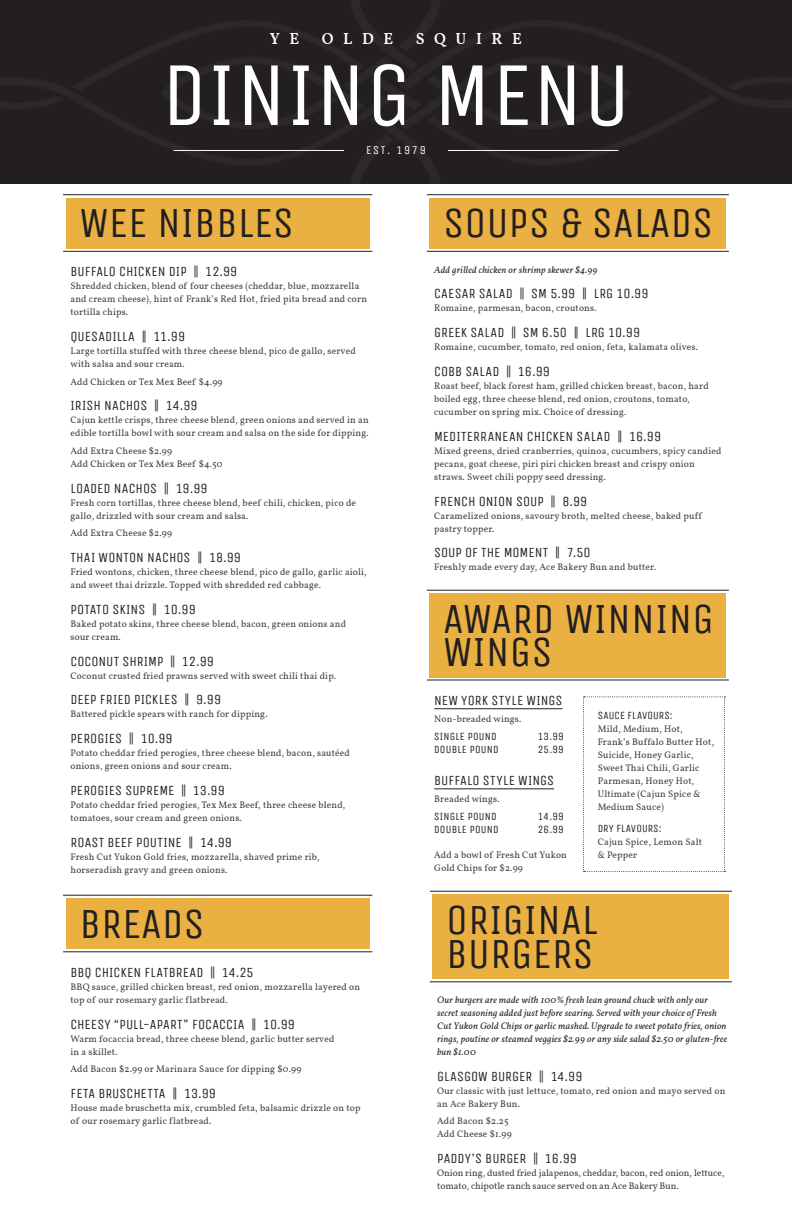
<style>
.page{position:relative;width:792px;height:1224px;background:#fff}
.page>*{position:absolute;margin:0;border:0;box-sizing:border-box;transform-origin:0 0}
.t1{font:91.6px "Unica One";color:#fff}
.Large_Headings{font:43px/33.2px "Unica One";color:#231f20}
.t2{font:600 16px "Vollkorn";letter-spacing:.6em;color:#fff}
.Menu_Items{font:14px "Unica One";letter-spacing:.005em;color:#231f20}
.Menu_Items_-_underli{font:14px "Unica One";letter-spacing:.015em;color:#231f20}
.t3{font:12px "Unica One";letter-spacing:.14em;color:#fff}
.Wings{font:11px "Unica One";letter-spacing:.02em;color:#231f20}
.Menu_Items-2{font:11px "Unica One";letter-spacing:.015em;color:#231f20}
.Menu_Copy{font:9.5px/13px "Vollkorn";letter-spacing:.02em;color:#3e3e3f}
.Menu_copy_-_italic{font:italic 9.5px/13px "Vollkorn";letter-spacing:.02em;color:#231f20}
.Menu_Copy-2{font:9.5px/13px "Vollkorn";color:#3e3e3f}
</style>
<div class="page">
<img style="left:0;top:0;width:792px;height:184px">
<svg style="left:583px;top:696px;width:143px;height:176px"></svg>
<div style="left:66px;top:198px;width:303px;height:50px;background:#eab042"></div>
<hr style="left:63px;top:251px;width:309px;height:1px;background:#231f20">
<hr style="left:63px;top:194px;width:309px;height:1px;background:#231f20">
<div style="left:66px;top:898px;width:303px;height:51px;background:#eab042"></div>
<hr style="left:63px;top:951px;width:309px;height:1px;background:#231f20">
<hr style="left:63px;top:895px;width:309px;height:1px;background:#231f20">
<div style="left:430px;top:198px;width:296px;height:50px;background:#eab042"></div>
<hr style="left:427px;top:251px;width:302px;height:1px;background:#231f20">
<hr style="left:427px;top:194px;width:302px;height:1px;background:#231f20">
<div style="left:430px;top:593px;width:296px;height:84px;background:#eab042"></div>
<hr style="left:427px;top:680px;width:302px;height:1px;background:#231f20">
<hr style="left:427px;top:590px;width:302px;height:1px;background:#231f20">
<hr style="left:434px;top:708px;width:129px;height:1px;background:#231f20">
<hr style="left:434px;top:788px;width:120px;height:1px;background:#231f20">
<div style="left:433px;top:894px;width:296px;height:85px;background:#eab042"></div>
<hr style="left:430px;top:981px;width:302px;height:1px;background:#231f20">
<hr style="left:430px;top:891px;width:302px;height:1px;background:#231f20">
<hr style="left:174px;top:150px;width:170px;height:1px;background:#fcf7ed">
<hr style="left:448px;top:150px;width:170px;height:1px;background:#fcf7ed">
<p class="t2" style="left:270px;top:27px;width:31px">Y E</p>
<p class="t2" style="left:322px;top:27px;width:73px">OLDE</p>
<p class="t2" style="left:416px;top:27px;width:108px">SQUIRE</p>
<p class="t1" style="left:161px;top:41px;width:471px">DINING MENU</p>
<p class="t3" style="left:366px;top:143px;width:61px">EST. 1979</p>
<p class="Large_Headings" style="left:80px;top:206px;width:216px">WEE NIBBLES</p>
<p class="Menu_Items" style="left:70px;top:263px;width:168px">BUFFALO CHICKEN DIP || 12.99</p>
<p class="Menu_Copy" style="left:70px;top:280px;width:298px">Shredded chicken, blend of four cheeses (cheddar, blue, mozzarella and cream cheese), hint of Frank’s Red Hot, fried pita bread and corn tortilla chips.</p>
<p class="Menu_Items" style="left:70px;top:328px;width:116px">QUESADILLA || 11.99</p>
<p class="Menu_Copy" style="left:70px;top:345px;width:287px">Large tortilla stuffed with three cheese blend, pico de gallo, served with salsa and sour cream.</p>
<p class="Menu_Copy" style="left:70px;top:375px;width:154px">Add Chicken or Tex Mex Beef $4.99</p>
<p class="Menu_Items" style="left:70px;top:398px;width:129px">IRISH NACHOS || 14.99</p>
<p class="Menu_Copy" style="left:70px;top:414px;width:300px">Cajun kettle crisps, three cheese blend, green onions and served in an edible tortilla bowl with sour cream and salsa on the side for dipping.</p>
<p class="Menu_Copy" style="left:70px;top:444px;width:154px">Add Extra Cheese $2.99<br>Add Chicken or Tex Mex Beef $4.50</p>
<p class="Menu_Items" style="left:70px;top:480px;width:139px">LOADED NACHOS || 19.99</p>
<p class="Menu_Copy" style="left:70px;top:496px;width:287px">Fresh corn tortillas, three cheese blend, beef chili, chicken, pico de gallo, drizzled with sour cream and salsa.</p>
<p class="Menu_Copy" style="left:70px;top:527px;width:103px">Add Extra Cheese $2.99</p>
<p class="Menu_Items" style="left:70px;top:549px;width:172px">THAI WONTON NACHOS || 18.99</p>
<p class="Menu_Copy" style="left:70px;top:566px;width:298px">Fried wontons, chicken, three cheese blend, pico de gallo, garlic aioli, and sweet thai drizzle. Topped with shredded red cabbage.</p>
<p class="Menu_Items" style="left:70px;top:601px;width:127px">POTATO SKINS || 10.99</p>
<p class="Menu_Copy" style="left:70px;top:617px;width:277px">Baked potato skins, three cheese blend, bacon, green onions and sour cream.</p>
<p class="Menu_Items" style="left:70px;top:653px;width:145px">COCONUT SHRIMP || 12.99</p>
<p class="Menu_Copy" style="left:70px;top:669px;width:267px">Coconut crusted fried prawns served with sweet chili thai dip.</p>
<p class="Menu_Items" style="left:70px;top:692px;width:152px">DEEP FRIED PICKLES || 9.99</p>
<p class="Menu_Copy" style="left:70px;top:708px;width:199px">Battered pickle spears with ranch for dipping.</p>
<p class="Menu_Items" style="left:70px;top:730px;width:104px">PEROGIES || 10.99</p>
<p class="Menu_Copy" style="left:70px;top:747px;width:281px">Potato cheddar fried perogies, three cheese blend, bacon, sautéed onions, green onions and sour cream.</p>
<p class="Menu_Items" style="left:70px;top:782px;width:156px">PEROGIES SUPREME || 13.99</p>
<p class="Menu_Copy" style="left:70px;top:799px;width:276px">Potato cheddar fried perogies, Tex Mex Beef, three cheese blend, tomatoes, sour cream and green onions.</p>
<p class="Menu_Items" style="left:70px;top:834px;width:163px">ROAST BEEF POUTINE || 14.99</p>
<p class="Menu_Copy" style="left:70px;top:850px;width:251px">Fresh Cut Yukon Gold fries, mozzarella, shaved prime rib, horseradish gravy and green onions.</p>
<p class="Large_Headings" style="left:80px;top:907px;width:127px">BREADS</p>
<p class="Menu_Items" style="left:70px;top:964px;width:185px">BBQ CHICKEN FLATBREAD || 14.25</p>
<p class="Menu_Copy" style="left:70px;top:980px;width:291px">BBQ sauce, grilled chicken breast, red onion, mozzarella layered on top of our rosemary garlic flatbread.</p>
<p class="Menu_Items" style="left:70px;top:1016px;width:226px">CHEESY “PULL-APART” FOCACCIA || 10.99</p>
<p class="Menu_Copy" style="left:70px;top:1032px;width:265px">Warm focaccia bread, three cheese blend, garlic butter served in a skillet.</p>
<p class="Menu_Copy" style="left:70px;top:1063px;width:232px">Add Bacon $2.99 or Marinara Sauce for dipping $0.99</p>
<p class="Menu_Items" style="left:70px;top:1085px;width:147px">FETA BRUSCHETTA || 13.99</p>
<p class="Menu_Copy" style="left:70px;top:1101px;width:292px">House made bruschetta mix, crumbled feta, balsamic drizzle on top of our rosemary garlic flatbread.</p>
<p class="Large_Headings" style="left:443px;top:206px;width:272px">SOUPS &amp; SALADS</p>
<p class="Menu_copy_-_italic" style="left:434px;top:263px;width:165px">Add grilled chicken or shrimp skewer $4.99</p>
<p class="Menu_Items" style="left:434px;top:285px;width:216px">CAESAR SALAD || SM 5.99 || LRG 10.99</p>
<p class="Menu_Copy" style="left:434px;top:302px;width:164px">Romaine, parmesan, bacon, croutons.</p>
<p class="Menu_Items" style="left:434px;top:324px;width:207px">GREEK SALAD || SM 6.50 || LRG 10.99</p>
<p class="Menu_Copy" style="left:434px;top:341px;width:265px">Romaine, cucumber, tomato, red onion, feta, kalamata olives.</p>
<p class="Menu_Items" style="left:434px;top:363px;width:117px">COBB SALAD || 16.99</p>
<p class="Menu_Copy" style="left:434px;top:379px;width:276px">Roast beef, black forest ham, grilled chicken breast, bacon, hard boiled egg, three cheese blend, red onion, croutons, tomato, cucumber on spring mix. Choice of dressing.</p>
<p class="Menu_Items" style="left:434px;top:428px;width:228px">MEDITERRANEAN CHICKEN SALAD || 16.99</p>
<p class="Menu_Copy" style="left:434px;top:444px;width:289px">Mixed greens, dried cranberries, quinoa, cucumbers, spicy candied pecans, goat cheese, piri piri chicken breast and crispy onion straws. Sweet chili poppy seed dressing.</p>
<p class="Menu_Items" style="left:434px;top:493px;width:155px">FRENCH ONION SOUP || 8.99</p>
<p class="Menu_Copy" style="left:434px;top:509px;width:269px">Caramelized onions, savoury broth, melted cheese, baked puff pastry topper.</p>
<p class="Menu_Items" style="left:434px;top:544px;width:158px">SOUP OF THE MOMENT || 7.50</p>
<p class="Menu_Copy" style="left:434px;top:561px;width:224px">Freshly made every day, Ace Bakery Bun and butter.</p>
<p class="Large_Headings" style="left:443px;top:602px;width:272px">AWARD WINNING<br>WINGS</p>
<p class="Menu_Items_-_underli" style="left:434px;top:692px;width:130px">NEW YORK STYLE WINGS</p>
<p class="Menu_Copy" style="left:434px;top:713px;width:89px">Non-breaded wings.</p>
<p class="Wings" style="left:434px;top:729px;width:64px">SINGLE POUND</p>
<p class="Wings" style="left:538px;top:729px;width:28px">13.99</p>
<p class="Wings" style="left:434px;top:742px;width:66px">DOUBLE POUND</p>
<p class="Wings" style="left:538px;top:742px;width:28px">25.99</p>
<p class="Menu_Items_-_underli" style="left:434px;top:772px;width:121px">BUFFALO STYLE WINGS</p>
<p class="Menu_Copy" style="left:434px;top:793px;width:67px">Breaded wings.</p>
<p class="Wings" style="left:434px;top:810px;width:64px">SINGLE POUND</p>
<p class="Wings" style="left:538px;top:810px;width:28px">14.99</p>
<p class="Wings" style="left:434px;top:823px;width:66px">DOUBLE POUND</p>
<p class="Wings" style="left:538px;top:823px;width:28px">26.99</p>
<p class="Menu_Copy" style="left:434px;top:848px;width:134px">Add a bowl of Fresh Cut Yukon<br>Gold Chips for $2.99</p>
<p class="Large_Headings" style="left:446px;top:903px;width:153px;line-height:34px">ORIGINAL<br>BURGERS</p>
<p class="Menu_copy_-_italic" style="left:437px;top:994px;width:292px">Our burgers are made with 100% fresh lean ground chuck with only our secret seasoning added just before searing. Served with your choice of Fresh Cut Yukon Gold Chips or garlic mashed. Upgrade to sweet potato fries, onion rings, poutine or steamed veggies $2.99 or any side salad $2.50 or gluten-free bun $1.00</p>
<p class="Menu_Items" style="left:437px;top:1068px;width:147px">GLASGOW BURGER || 14.99</p>
<p class="Menu_Copy" style="left:437px;top:1084px;width:290px">Our classic with just lettuce, tomato, red onion and mayo served on an Ace Bakery Bun.</p>
<p class="Menu_Copy" style="left:437px;top:1115px;width:76px">Add Bacon $2.25<br>Add Cheese $1.99</p>
<p class="Menu_Items" style="left:437px;top:1150px;width:141px">PADDY’S BURGER || 16.99</p>
<p class="Menu_Copy-2" style="left:437px;top:1167px;width:289px">Onion ring, dusted fried jalapenos, cheddar, bacon, red onion, lettuce, tomato, chipotle ranch sauce served on an Ace Bakery Bun.</p>
<p class="Menu_Items-2" style="left:598px;top:709px;width:77px">SAUCE FLAVOURS:</p>
<p class="Menu_Copy" style="left:598px;top:723px;width:118px">Mild, Medium, Hot,<br>Frank’s Buffalo Butter Hot,<br>Suicide, Honey Garlic,<br>Sweet Thai Chili, Garlic<br>Parmesan, Honey Hot,<br>Ultimate (Cajun Spice &amp;<br>Medium Sauce)</p>
<p class="Menu_Items-2" style="left:598px;top:822px;width:65px">DRY FLAVOURS:</p>
<p class="Menu_Copy" style="left:598px;top:836px;width:106px">Cajun Spice, Lemon Salt &amp; Pepper</p>
</div>
